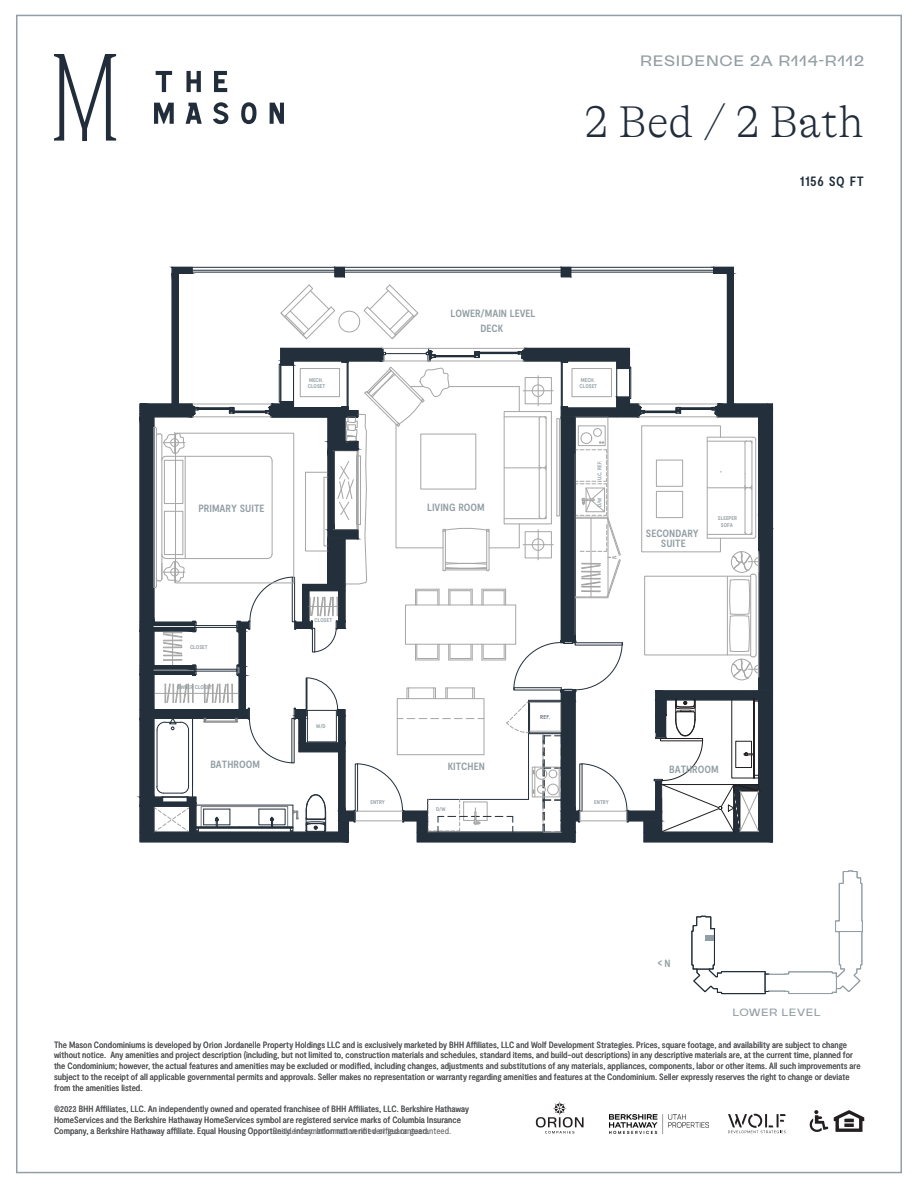
<style>
.page{position:relative;width:918px;height:1188px;background:#fff}
.page>*{position:absolute;margin:0;border:0;box-sizing:border-box;transform-origin:0 0}
.t1{font:100 45px "GT Alpina";color:#212d3b}
.t2{font:500 15px "Freigeist Wide";letter-spacing:.05em;color:#939fa4}
.Subhead{font:700 condensed 13.5px "Moderat";letter-spacing:.045em;color:#212d3b}
.t3{font:700 condensed 10.5px/9.9px "Moderat";color:#919ea4;text-align:center}
.Subhead-2{font:500 10.5px "Freigeist Wide";letter-spacing:.05em;color:#939fa4}
.t4{font:700 condensed 10.5px "Moderat";color:#939fa4}
.t5{font:condensed 9px/10.8px "Moderat";letter-spacing:.005em;color:#57585a}
.t6{font:700 condensed 5.55px/6.4px "Moderat";color:#919ea4}
.t7{font:5.55px "Century Gothic";color:#232f3b}
</style>
<div class="page">
<svg style="left:54px;top:54px;width:62px;height:87px"></svg>
<svg style="left:156px;top:71px;width:16px;height:21px"></svg>
<svg style="left:186px;top:71px;width:15px;height:21px"></svg>
<svg style="left:214px;top:71px;width:13px;height:21px"></svg>
<svg style="left:154px;top:103px;width:20px;height:21px"></svg>
<svg style="left:213px;top:102px;width:15px;height:22px"></svg>
<svg style="left:241px;top:102px;width:15px;height:22px"></svg>
<svg style="left:270px;top:103px;width:14px;height:21px"></svg>
<svg style="left:186px;top:103px;width:16px;height:21px"></svg>
<svg style="left:809px;top:1110px;width:19px;height:22px"></svg>
<svg style="left:834px;top:1110px;width:30px;height:22px"></svg>
<svg style="left:728px;top:1114px;width:58px;height:19px"></svg>
<svg style="left:536px;top:1101px;width:48px;height:32px"></svg>
<img style="left:610px;top:1115px;width:98px;height:18px">
<svg style="left:691px;top:871px;width:172px;height:123px"></svg>
<div style="left:705px;top:935px;width:9px;height:5px;background:#919ea3"></div>
<svg style="left:139px;top:267px;width:634px;height:576px"></svg>
<p class="t2" style="left:640px;top:52px;width:225px">RESIDENCE 2A R114-R112</p>
<p class="t1" style="left:585px;top:96px;width:281px">2 Bed / 2 Bath</p>
<p class="Subhead" style="left:800px;top:174px;width:66px">1156 SQ FT</p>
<p class="t3" style="left:451px;top:309px;width:86px">LOWER/MAIN LEVEL</p>
<p class="t6" style="left:308px;top:377px;width:19px">MECH.<br>CLOSET</p>
<p class="t3" style="left:480px;top:324px;width:24px">DECK</p>
<p class="t3" style="left:198px;top:504px;width:68px">PRIMARY SUITE</p>
<p class="t3" style="left:427px;top:503px;width:59px">LIVING ROOM</p>
<p class="t6" style="left:580px;top:377px;width:19px">MECH.<br>CLOSET</p>
<p class="t6" style="left:596px;top:480px;width:22px;rotate:-90deg">U.C. REF.</p>
<p class="t6" style="left:596px;top:507px;width:11px;rotate:-90deg">D/W</p>
<p class="t6" style="left:190px;top:644px;width:19px">CLOSET</p>
<p class="t6" style="left:177px;top:684px;width:37px">OWNER CLOSET</p>
<p class="t6" style="left:315px;top:617px;width:19px">CLOSET</p>
<p class="t6" style="left:316px;top:723px;width:11px">W/D</p>
<p class="t3" style="left:210px;top:760px;width:51px">BATHROOM</p>
<p class="t3" style="left:448px;top:762px;width:39px">KITCHEN</p>
<p class="t7" style="left:540px;top:714px;width:12px">REF.</p>
<p class="t3" style="left:646px;top:529px;width:54px">SECONDARY<br>SUITE</p>
<p class="t6" style="left:718px;top:515px;width:21px;text-align:center">SLEEPER<br>SOFA</p>
<p class="t3" style="left:669px;top:765px;width:51px">BATHROOM</p>
<p class="t6" style="left:370px;top:800px;width:16px">ENTRY</p>
<p class="t6" style="left:594px;top:800px;width:16px">ENTRY</p>
<p class="t6" style="left:436px;top:806px;width:11px">D/W</p>
<p class="t4" style="left:665px;top:957px;width:8px">N</p>
<p class="t4" style="left:663px;top:969px;width:7px;rotate:-180deg">&gt;</p>
<p class="Subhead-2" style="left:732px;top:1006px;width:90px">LOWER LEVEL</p>
<p class="t5" style="left:54px;top:1039px;width:808px">The Mason Condominiums is developed by Orion Jordanelle Property Holdings LLC and is exclusively marketed by BHH Affiliates, LLC and Wolf Development Strategies. Prices, square footage, and availability are subject to change without notice. Any amenities and project description (including, but not limited to, construction materials and schedules, standard items, and build-out descriptions) in any descriptive materials are, at the current time, planned for the Condominium; however, the actual features and amenities may be excluded or modified, including changes, adjustments and substitutions of any materials, appliances, components, labor or other items. All such improvements are subject to the receipt of all applicable governmental permits and approvals. Seller makes no representation or warranty regarding amenities and features at the Condominium. Seller expressly reserves the right to change or deviate from the amenities listed.</p>
<p class="t5" style="left:54px;top:1104px;width:416px">©2022 BHH Affiliates, LLC. An independently owned and operated franchisee of BHH Affiliates, LLC. Berkshire Hathaway<br>HomeServices and the Berkshire Hathaway HomeServices symbol are registered service marks of Columbia Insurance<br>Company, a Berkshire Hathaway affiliate. Equal Housing OpportResidencey. Information not verified or guaranteed.</p>
<p class="t5" style="left:471px;top:1039px;width:9px">f</p>
<p class="t5" style="left:72px;top:1104px;width:6px">3</p>
<p class="t5" style="left:100px;top:1104px;width:9px">f</p>
<p class="t5" style="left:353px;top:1104px;width:9px">f</p>
<p class="t5" style="left:171px;top:1126px;width:9px">f</p>
<p class="t5" style="left:273px;top:1126px;width:158px">unity. I formati n not verified or guaranteed.</p>
</div>
